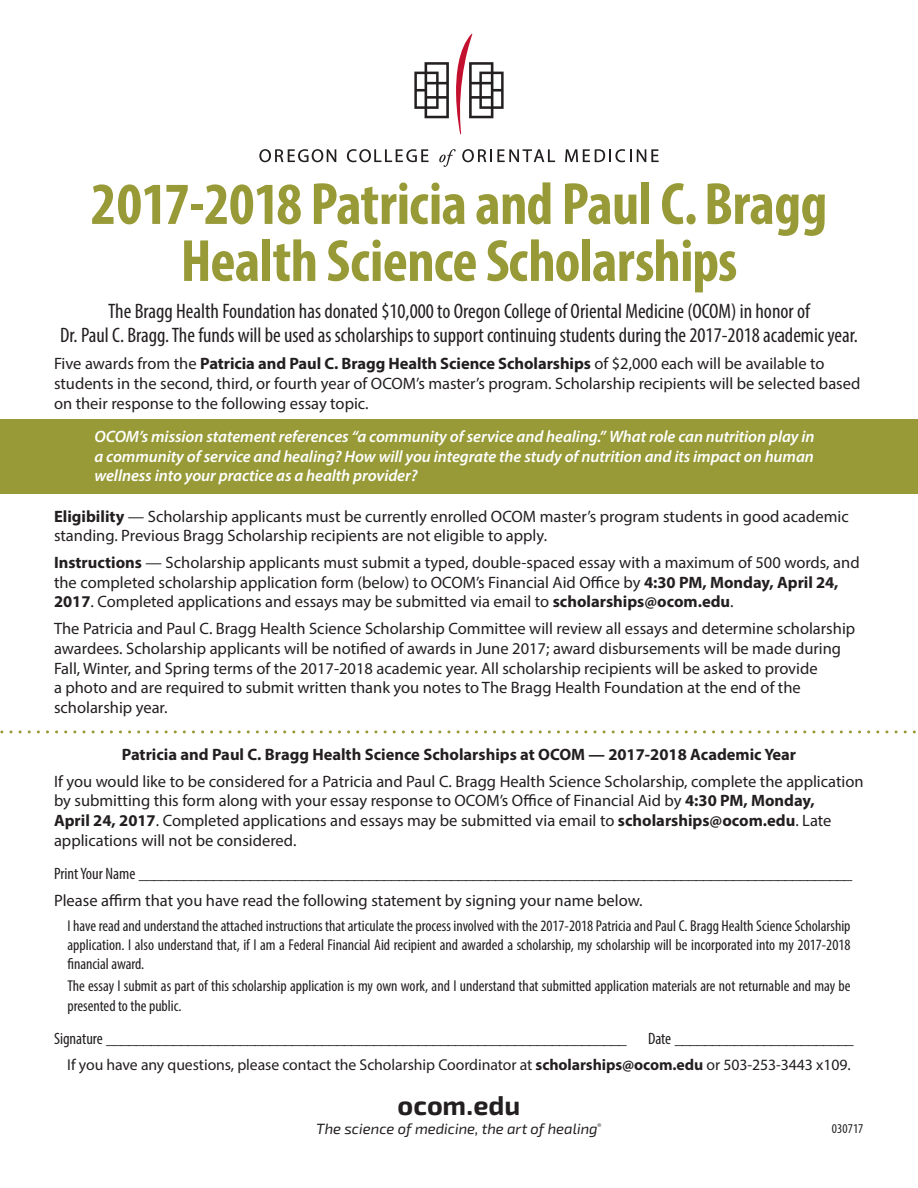
<style>
.page{position:relative;width:918px;height:1188px;background:#fff}
.page>*{position:absolute;margin:0;border:0;box-sizing:border-box;transform-origin:0 0}
.t1{font:700 condensed 60px/57px "Myriad Pro";letter-spacing:-.01em;color:#979a37;text-align:center}
.t2{font:700 26.85px "Exo 2.0";color:#231f20}
.t3{font:condensed 21px/24px "Myriad Pro";color:#231f20;text-align:center}
.t4{font:16.5px/19.8px "Myriad Pro";color:#231f20}
.t5{font:italic 600 16.5px/19.8px "Myriad Pro";letter-spacing:-.005em;color:#fff;text-align:justify}
.t6{font:700 16.5px "Myriad Pro";color:#231f20}
.t7{font:condensed 15.75px/18.9px "Myriad Pro";color:#231f20;text-align:justify}
.t8{font:15.75px "Myriad Pro";letter-spacing:-.005em;color:#231f20}
.t9{font:italic 14.85px "Exo 2.0";color:#231f20}
.t10{font:condensed 13.5px "Myriad Pro";letter-spacing:.01em;color:#231f20}
.s1{font-weight:700}
.s2{font-stretch:condensed}
</style>
<div class="page">
<div style="left:0;top:419px;width:918px;height:74px;background:#979a37"></div>
<svg style="left:414px;top:62px;width:35px;height:56px"></svg>
<svg style="left:259px;top:149px;width:77px;height:13px"></svg>
<svg style="left:347px;top:149px;width:82px;height:13px"></svg>
<svg style="left:439px;top:149px;width:17px;height:18px"></svg>
<svg style="left:462px;top:149px;width:93px;height:13px"></svg>
<svg style="left:565px;top:149px;width:94px;height:13px"></svg>
<svg style="left:456px;top:34px;width:48px;height:100px"></svg>
<svg style="left:0;top:730px;width:916px;height:3px"></svg>
<h1 class="t1" style="left:91px;top:174px;width:738px">2017-2018 Patricia and Paul C. Bragg<br>Health Science Scholarships</h1>
<p class="t3" style="left:60px;top:299px;width:799px">The Bragg Health Foundation has donated $10,000 to Oregon College of Oriental Medicine (OCOM) in honor of<br>Dr. Paul C. Bragg. The funds will be used as scholarships to support continuing students during the 2017-2018 academic year.</p>
<p class="t4" style="left:54px;top:353px;width:808px">Five awards from the <span class="s1">Patricia and Paul C. Bragg Health Science Scholarships</span> of $2,000 each will be available to students in the second, third, or fourth year of OCOM’s master’s program. Scholarship recipients will be selected based on their response to the following essay topic.</p>
<p class="t5" style="left:95px;top:426px;width:722px">OCOM’s mission statement references “a community of service and healing.” What role can nutrition play in a community of service and healing? How will you integrate the study of nutrition and its impact on human wellness into your practice as a health provider?</p>
<p class="t4" style="left:54px;top:506px;width:796px"><span class="s1">Eligibility</span> — Scholarship applicants must be currently enrolled OCOM master’s program students in good academic standing. Previous Bragg Scholarship recipients are not eligible to apply.</p>
<p class="t4" style="left:54px;top:552px;width:807px"><span class="s1">Instructions</span> — Scholarship applicants must submit a typed, double-spaced essay with a maximum of 500 words, and the completed scholarship application form (below) to OCOM’s Financial Aid Office by <span class="s1">4:30 PM, Monday, April 24,<br>2017</span>. Completed applications and essays may be submitted via email to <span class="s1">scholarships@ocom.edu</span>.</p>
<p class="t4" style="left:54px;top:618px;width:803px">The Patricia and Paul C. Bragg Health Science Scholarship Committee will review all essays and determine scholarship awardees. Scholarship applicants will be notified of awards in June 2017; award disbursements will be made during Fall, Winter, and Spring terms of the 2017-2018 academic year. All scholarship recipients will be asked to provide<br>a photo and are required to submit written thank you notes to The Bragg Health Foundation at the end of the scholarship year.</p>
<p class="t6" style="left:122px;top:744px;width:676px">Patricia and Paul C. Bragg Health Science Scholarships at OCOM — 2017-2018 Academic Year</p>
<p class="t4" style="left:54px;top:771px;width:811px">If you would like to be considered for a Patricia and Paul C. Bragg Health Science Scholarship, complete the application by submitting this form along with your essay response to OCOM’s Office of Financial Aid by <span class="s1">4:30 PM, Monday,<br>April 24, 2017</span>. Completed applications and essays may be submitted via email to <span class="s1">scholarships@ocom.edu</span>. Late applications will not be considered.</p>
<p class="t4" style="left:54px;top:860px;width:800px;line-height:26.5px"><span class="s2">Print Your Name</span> ________________________________________________________________________________________________<br>Please affirm that you have read the following statement by signing your name below.</p>
<p class="t7" style="left:68px;top:917px;width:785px">I have read and understand the attached instructions that articulate the process involved with the 2017-2018 Patricia and Paul C. Bragg Health Science Scholarship application. I also understand that, if I am a Federal Financial Aid recipient and awarded a scholarship, my scholarship will be incorporated into my 2017-2018 financial award.</p>
<p class="t7" style="left:68px;top:976px;width:785px;line-height:19.8px">The essay I submit as part of this scholarship application is my own work, and I understand that submitted application materials are not returnable and may be presented to the public.</p>
<p class="t4" style="left:54px;top:1028px;width:574px"><span class="s2">Signature</span> ______________________________________________________________________</p>
<p class="t4" style="left:648px;top:1028px;width:207px"><span class="s2">Date</span> ________________________</p>
<p class="t8" style="left:67px;top:1055px;width:785px">If you have any questions, please contact the Scholarship Coordinator at <span class="s1">scholarships@ocom.edu</span> or 503-253-3443 x109.</p>
<h2 class="t2" style="left:398px;top:1090px;width:124px">ocom.edu</h2>
<p class="t9" style="left:316px;top:1120px;width:287px">The science of medicine, the art of healing<sup>®</sup></p>
<p class="t10" style="left:832px;top:1121px;width:33px">030717</p>
</div>
